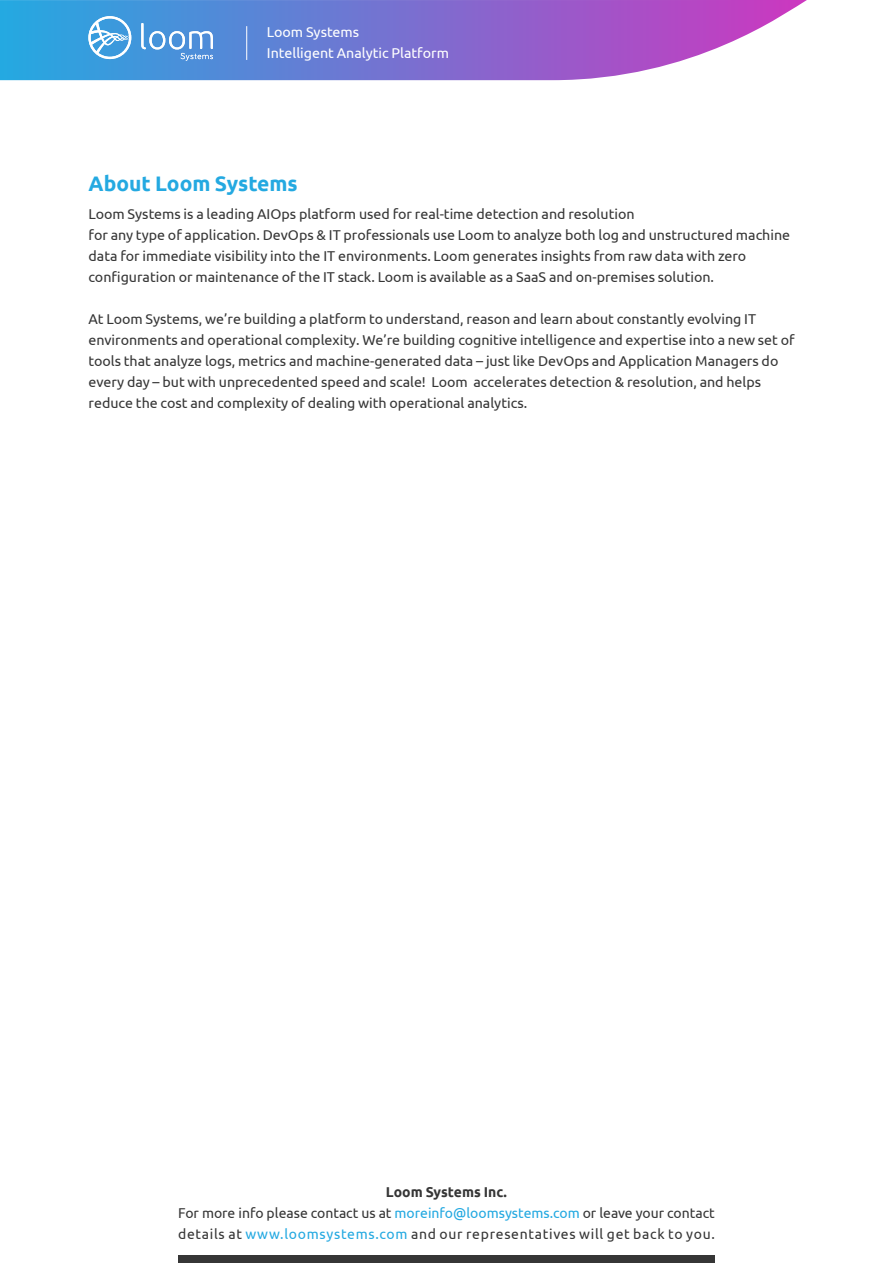
<style>
.page{position:relative;width:893px;height:1263px;background:#fff}
.page>*{position:absolute;margin:0;border:0;box-sizing:border-box;transform-origin:0 0}
.t1{font:700 21px "Ubuntu";color:#24a9e1}
.t2{font:14.25px/21px "Ubuntu";color:#363636}
.t3{font:14.25px/21px "Ubuntu";color:#fff}
.s1{font-weight:700}
.s2{color:#24a9e1}
</style>
<div class="page">
<div style="left:178px;top:1256px;width:537px;height:7px;background:#363636"></div>
<svg style="left:0;top:0;width:807px;height:80px;background:#8482d6"></svg>
<hr style="left:246px;top:26px;width:1px;height:34px;background:#fff">
<svg style="left:88px;top:16px;width:125px;height:45px;background:#69a9e1"></svg>
<p class="t3" style="left:267px;top:21px;width:184px">Loom Systems<br>Intelligent Analytic Platform</p>
<h1 class="t1" style="left:89px;top:171px;width:211px">About Loom Systems</h1>
<p class="t2" style="left:89px;top:203px;width:703px">Loom Systems is a leading AIOps platform used for real-time detection and resolution<br>for any type of application. DevOps &amp; IT professionals use Loom to analyze both log and unstructured machine data for immediate visibility into the IT environments. Loom generates insights from raw data with zero configuration or maintenance of the IT stack. Loom is available as a SaaS and on-premises solution.</p>
<p class="t2" style="left:89px;top:308px;width:708px">At Loom Systems, we’re building a platform to understand, reason and learn about constantly evolving IT environments and operational complexity. We’re building cognitive intelligence and expertise into a new set of tools that analyze logs, metrics and machine-generated data – just like DevOps and Application Managers do every day – but with unprecedented speed and scale! Loom accelerates detection &amp; resolution, and helps reduce the cost and complexity of dealing with operational analytics.</p>
<p class="t2" style="left:178px;top:1181px;width:538px;text-align:center"><span class="s1">Loom Systems Inc.<br></span>For more info please contact us at <span class="s2">moreinfo@loomsystems.com</span> or leave your contact details at <span class="s2">www.loomsystems.com</span> and our representatives will get back to you.</p>
</div>
